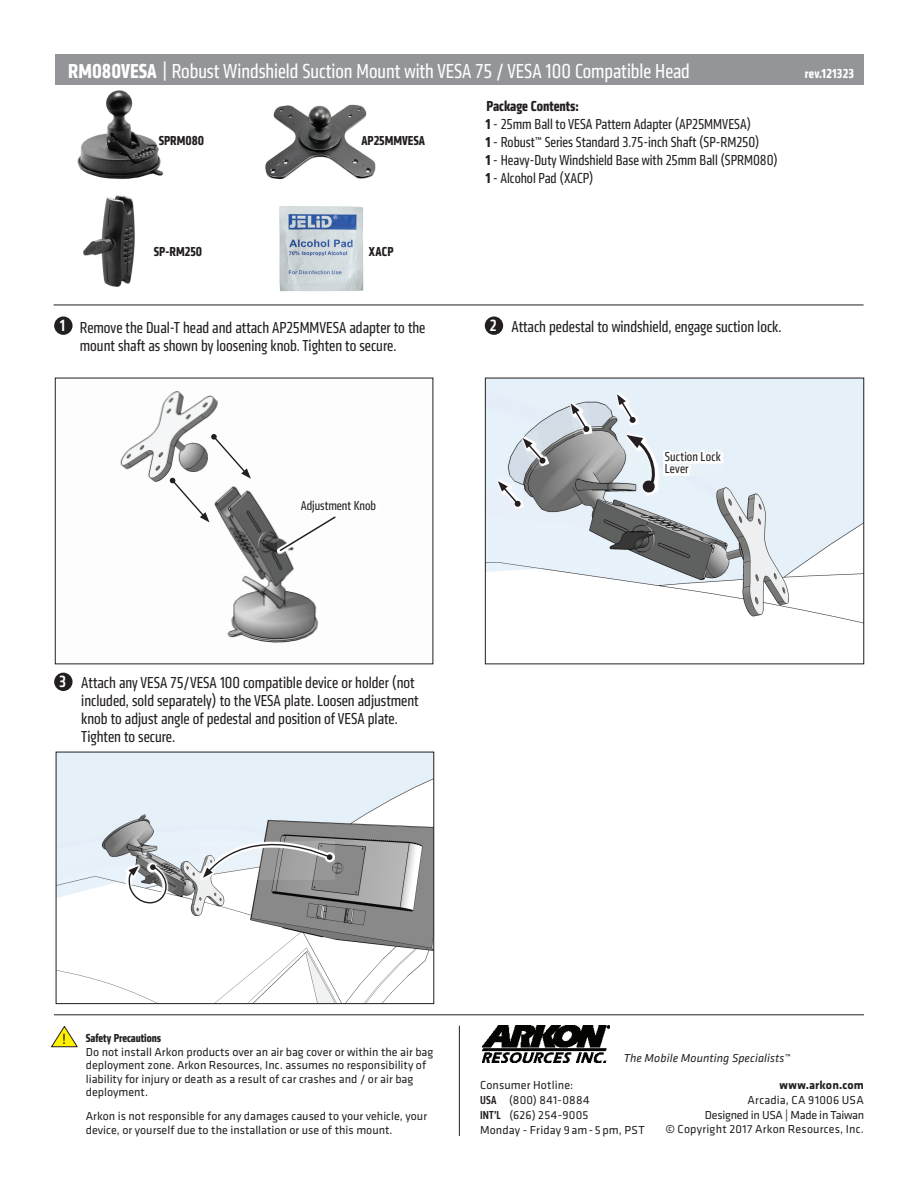
<style>
.page{position:relative;width:918px;height:1188px;background:#fff}
.page>*{position:absolute;margin:0;border:0;box-sizing:border-box;transform-origin:0 0}
.t1{font:condensed 21px "Klavika";color:#fff}
.t2{font:700 condensed 21px "Klavika";color:#fff}
.t3{font:500 condensed 16.8px "Klavika";color:#fff}
.t4{font:condensed 16.5px/18px "Klavika";color:#231f20}
.t5{font:condensed 15px/18px "Klavika";color:#231f20}
.t6{font:15px "Klavika";color:#231f20}
.t7{font:condensed 13.5px/12px "Klavika";letter-spacing:.005em;color:#231f20}
.t8{font:700 condensed 13.5px "Klavika";color:#231f20}
.t9{font:700 condensed 13.5px "Klavika";letter-spacing:.02em;color:#fff}
.t10{font:12px/13.5px "Klavika";color:#231f20}
.t11{font:12px/15px "Klavika";letter-spacing:.02em;color:#231f20}
.t12{font:italic 12px "Klavika";letter-spacing:.005em;color:#231f20}
.t13{font:700 condensed 12px "Klavika";color:#231f20}
.t14{font:700 12px "Klavika";letter-spacing:.01em;color:#231f20}
.s1{font-weight:700}
.s2{font-weight:500;font-stretch:condensed}
</style>
<div class="page">
<hr style="left:459px;top:1026px;width:1px;height:110px;background:#231f20">
<hr style="left:54px;top:1014px;width:810px;height:1px;background:#231f20">
<svg style="left:51px;top:1026px;width:27px;height:21px"></svg>
<img style="left:482px;top:1026px;width:127px;height:36px">
<img style="left:487px;top:380px;width:375px;height:243px">
<div style="left:485px;top:378px;width:379px;height:286px;border:1px solid #231f20"></div>
<div style="left:55px;top:54px;width:809px;height:31px;background:#939598"></div>
<img style="left:58px;top:754px;width:374px;height:248px">
<div style="left:56px;top:752px;width:378px;height:252px;border:1px solid #231f20"></div>
<hr style="left:54px;top:305px;width:810px;height:1px;background:#231f20">
<div style="left:54px;top:673px;width:19px;height:18px;background:#231f20;border-radius:50%"></div>
<div style="left:485px;top:316px;width:18px;height:19px;background:#231f20;border-radius:50%"></div>
<div style="left:54px;top:316px;width:19px;height:19px;background:#231f20;border-radius:50%"></div>
<svg style="left:115px;top:852px;width:63px;height:63px"></svg>
<img style="left:120px;top:391px;width:199px;height:252px">
<img style="left:83px;top:195px;width:52px;height:92px">
<div style="left:298px;top:499px;width:80px;height:17px;background:#fff"></div>
<svg style="left:277px;top:514px;width:42px;height:39px"></svg>
<svg style="left:278px;top:500px;width:58px;height:52px"></svg>
<img style="left:77px;top:90px;width:86px;height:89px">
<svg style="left:722px;top:450px;width:1px;height:26px"></svg>
<svg style="left:568px;top:398px;width:25px;height:39px"></svg>
<svg style="left:495px;top:430px;width:54px;height:83px;background:#bec4ca"></svg>
<svg style="left:614px;top:389px;width:108px;height:109px;background:#dee5ec"></svg>
<div style="left:167px;top:475px;width:45px;height:50px;background:#fff"></div>
<div style="left:209px;top:432px;width:44px;height:49px;background:#fff"></div>
<svg style="left:170px;top:434px;width:81px;height:88px"></svg>
<svg style="left:201px;top:842px;width:134px;height:38px"></svg>
<svg style="left:203px;top:821px;width:129px;height:57px;background:#b9bcbf"></svg>
<img style="left:265px;top:104px;width:111px;height:76px">
<img style="left:279px;top:206px;width:85px;height:86px">
<h1 class="t1" style="left:68px;top:58px;width:623px"><span class="s1">RM080VESA</span> | Robust Windshield Suction Mount with VESA 75 / VESA 100 Compatible Head</h1>
<h1 class="t2" style="left:92px;top:57px;width:69px">VESAMPS</h1>
<h1 class="t1" style="left:226px;top:58px;width:371px">AMPS Mount with VESA 75/VESA 100 Compatible Head</h1>
<p class="t8" style="left:159px;top:131px;width:47px">SPRM080</p>
<p class="t8" style="left:361px;top:131px;width:65px">AP25MMVESA</p>
<p class="t8" style="left:154px;top:243px;width:50px">SP-RM250</p>
<p class="t8" style="left:369px;top:243px;width:26px">XACP</p>
<p class="t5" style="left:485px;top:97px;width:294px"><span class="s1">Package Contents:<br>1</span> - 25mm Ball to VESA Pattern Adapter (AP25MMVESA)<br><span class="s1">1</span> - Robust™ Series Standard 3.75-inch Shaft (SP-RM250)<br><span class="s1">1</span> - Heavy-Duty Windshield Base with 25mm Ball (SPRM080)<br><span class="s1">1</span> - Alcohol Pad (XACP)</p>
<p class="t9" style="left:805px;top:65px;width:51px">rev.121323</p>
<h2 class="t3" style="left:60px;top:315px;width:7px">1</h2>
<h3 class="t4" style="left:80px;top:318px;width:347px">Remove the Dual-T head and attach AP25MMVESA adapter to the</h3>
<h2 class="t3" style="left:490px;top:315px;width:8px">2</h2>
<h3 class="t4" style="left:80px;top:336px;width:318px">mount shaft as shown by loosening knob.Tighten to secure.</h3>
<h3 class="t4" style="left:512px;top:318px;width:271px">Attach pedestal to windshield, engage suction lock.</h3>
<p class="t7" style="left:301px;top:500px;width:77px">Adjustment Knob</p>
<p class="t7" style="left:665px;top:451px;width:58px">Suction Lock<br>Lever</p>
<h2 class="t3" style="left:59px;top:671px;width:8px">3</h2>
<h3 class="t4" style="left:81px;top:674px;width:339px">Attach any VESA 75/VESA 100 compatible device or holder (not included, sold separately) to the VESA plate. Loosen adjustment knob to adjust angle of pedestal and position of VESA plate.<br>Tighten to secure.</h3>
<p class="t6" style="left:62px;top:1029px;width:5px">!</p>
<p class="t13" style="left:86px;top:1030px;width:77px">Safety Precautions</p>
<p class="t10" style="left:86px;top:1045px;width:349px">Do not install Arkon products over an air bag cover or within the air bag deployment zone. Arkon Resources, Inc. assumes no responsibility of liability for injury or death as a result of car crashes and / or air bag deployment.</p>
<p class="t10" style="left:86px;top:1109px;width:343px">Arkon is not responsible for any damages caused to your vehicle, your device, or yourself due to the installation or use of this mount.</p>
<p class="t12" style="left:624px;top:1051px;width:168px">The Mobile Mounting Specialists™</p>
<p class="t11" style="left:480px;top:1077px;width:166px">Consumer Hotline:<br><span class="s2">USA</span> (800) 841-0884<br><span class="s2">INT’L</span> (626) 254-9005<br>Monday - Friday 9 am-5pm, PST</p>
<p class="t14" style="left:780px;top:1076px;width:86px">www.arkon.com</p>
<p class="t10" style="left:665px;top:1092px;width:200px;line-height:14.7px;text-align:right">Arcadia, CA 91006 USA<br>Designed in USA | Made in Taiwan<br>© Copyright 2017 Arkon Resources, Inc.</p>
</div>
